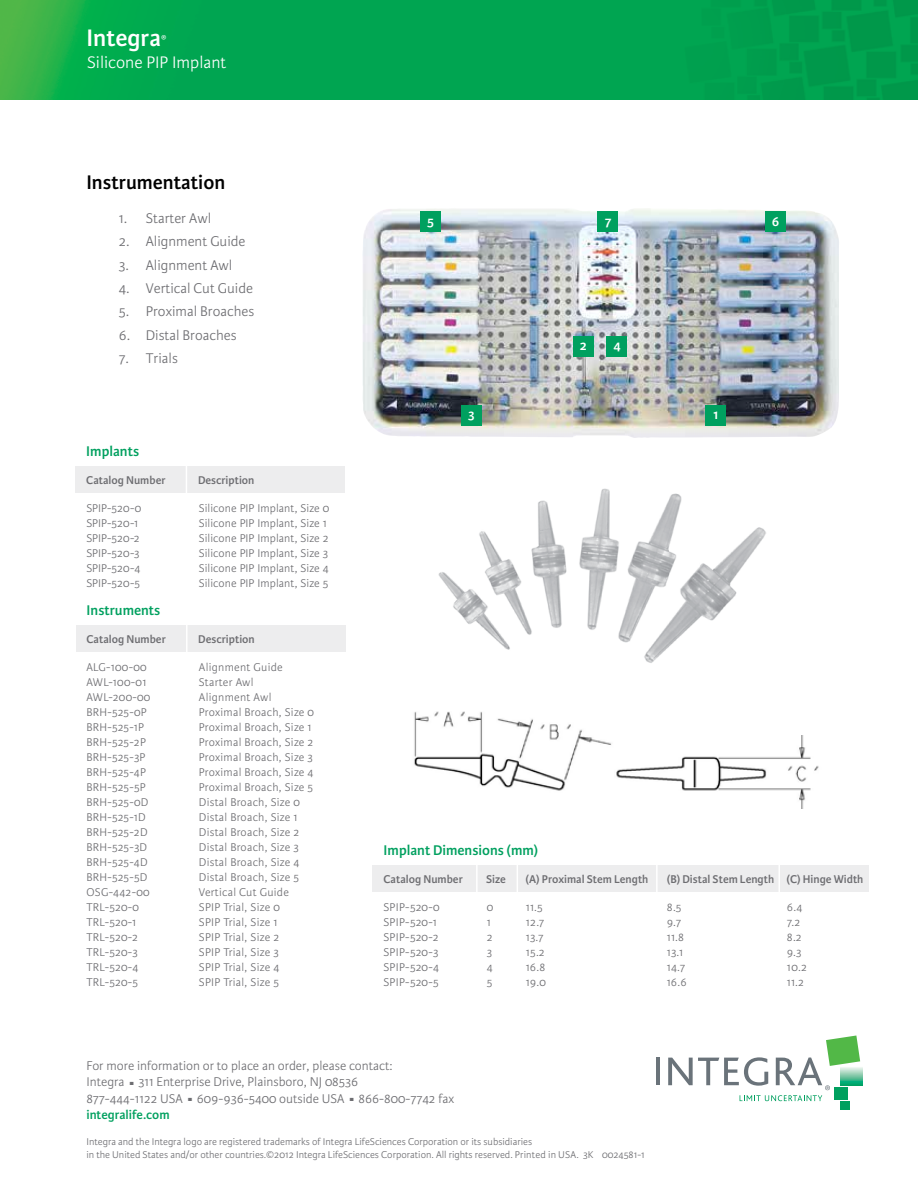
<style>
.page{position:relative;width:918px;height:1188px;background:#fff}
.page>*{position:absolute;margin:0;border:0;box-sizing:border-box;transform-origin:0 0}
.t1{font:600 25.5px "Karmina Sans";color:#fff}
.t2{font:600 21px "Karmina Sans";color:#000}
.t3{font:300 17.85px "Karmina Sans";color:#fff}
.t4{font:300 15px "Karmina Sans";color:#6d6d71}
.t5{font:600 15px "Karmina Sans";color:#00a05f}
.t6{font:600 14.25px "Karmina Sans";color:#fff}
.t7{font:300 13.5px/16.2px "Karmina Sans";color:#6d6d71}
.t8{font:300 12px "Karmina Sans";letter-spacing:.025em;color:#6d6d71}
.t9{font:300 12px "Karmina Sans";letter-spacing:.005em;color:#6d6d71}
.t10{font:600 12px "Karmina Sans";color:#6d6d71}
.t11{font:300 10.5px/12.6px "Karmina Sans";color:#6d6d71}
.s1{font-size:12px}
.s2{font-weight:600;color:#00a05f}
</style>
<div class="page">
<img style="left:363px;top:208px;width:476px;height:230px">
<img style="left:0;top:0;width:918px;height:99px">
<hr style="left:656px;top:1058px;width:4px;height:27px;background:#6a737a">
<div style="left:841px;top:1101px;width:9px;height:8px;background:#00a05f"></div>
<svg style="left:860px;top:1067px;width:2px;height:18px"></svg>
<svg style="left:668px;top:1036px;width:192px;height:65px"></svg>
<div style="left:75px;top:466px;width:270px;height:27px;background:#ededee"></div>
<div style="left:76px;top:625px;width:270px;height:27px;background:#ededee"></div>
<hr style="left:186px;top:462px;width:1px;height:39px;background:#fff">
<hr style="left:186px;top:621px;width:2px;height:39px;background:#fff">
<div style="left:373px;top:865px;width:496px;height:27px;background:#ededee"></div>
<hr style="left:476px;top:863px;width:2px;height:39px;background:#fff">
<hr style="left:517px;top:863px;width:1px;height:39px;background:#fff">
<hr style="left:656px;top:863px;width:2px;height:39px;background:#fff">
<hr style="left:778px;top:863px;width:2px;height:39px;background:#fff">
<div style="left:706px;top:405px;width:20px;height:21px;background:#00a05f"></div>
<div style="left:461px;top:405px;width:20px;height:21px;background:#00a05f"></div>
<div style="left:573px;top:336px;width:21px;height:21px;background:#00a05f"></div>
<div style="left:598px;top:212px;width:20px;height:20px;background:#00a05f"></div>
<div style="left:765px;top:212px;width:21px;height:20px;background:#00a05f"></div>
<div style="left:420px;top:212px;width:21px;height:20px;background:#00a05f"></div>
<div style="left:607px;top:336px;width:20px;height:21px;background:#00a05f"></div>
<img style="left:438px;top:488px;width:328px;height:175px">
<img style="left:414px;top:711px;width:198px;height:80px">
<img style="left:616px;top:735px;width:203px;height:74px">
<h1 class="t1" style="left:86px;top:24px;width:82px">Integra<span class="s1">®</span></h1>
<h3 class="t3" style="left:87px;top:52px;width:141px">Silicone PIP Implant</h3>
<h2 class="t2" style="left:86px;top:170px;width:140px">Instrumentation</h2>
<p class="t4" style="left:119px;top:210px;width:94px">1. Starter Awl</p>
<p class="t4" style="left:119px;top:233px;width:128px">2. Alignment Guide</p>
<p class="t4" style="left:119px;top:257px;width:115px">3. Alignment Awl</p>
<p class="t4" style="left:119px;top:280px;width:136px">4. Vertical Cut Guide</p>
<p class="t4" style="left:119px;top:303px;width:137px">5. Proximal Broaches</p>
<p class="t4" style="left:119px;top:327px;width:119px">6. Distal Broaches</p>
<p class="t4" style="left:119px;top:350px;width:61px">7. Trials</p>
<p class="t5" style="left:86px;top:443px;width:54px">Implants</p>
<p class="t10" style="left:86px;top:473px;width:81px">Catalog Number</p>
<p class="t10" style="left:198px;top:473px;width:58px">Description</p>
<p class="t8" style="left:86px;top:501px;width:56px">SPIP-520-0</p>
<p class="t9" style="left:199px;top:501px;width:132px">Silicone PIP Implant, Size 0</p>
<p class="t8" style="left:86px;top:516px;width:53px">SPIP-520-1</p>
<p class="t9" style="left:199px;top:516px;width:130px">Silicone PIP Implant, Size 1</p>
<p class="t8" style="left:86px;top:531px;width:55px">SPIP-520-2</p>
<p class="t9" style="left:199px;top:531px;width:131px">Silicone PIP Implant, Size 2</p>
<p class="t8" style="left:86px;top:546px;width:55px">SPIP-520-3</p>
<p class="t9" style="left:199px;top:546px;width:131px">Silicone PIP Implant, Size 3</p>
<p class="t8" style="left:86px;top:561px;width:55px">SPIP-520-4</p>
<p class="t9" style="left:199px;top:561px;width:131px">Silicone PIP Implant, Size 4</p>
<p class="t8" style="left:86px;top:576px;width:55px">SPIP-520-5</p>
<p class="t9" style="left:199px;top:576px;width:131px">Silicone PIP Implant, Size 5</p>
<p class="t5" style="left:87px;top:602px;width:75px">Instruments</p>
<p class="t10" style="left:87px;top:632px;width:81px">Catalog Number</p>
<p class="t10" style="left:198px;top:632px;width:58px">Description</p>
<p class="t8" style="left:86px;top:661px;width:62px">ALG-100-00</p>
<p class="t8" style="left:199px;top:661px;width:85px">Alignment Guide</p>
<p class="t8" style="left:86px;top:676px;width:62px">AWL-100-01</p>
<p class="t8" style="left:199px;top:676px;width:56px">Starter Awl</p>
<p class="t8" style="left:86px;top:691px;width:66px">AWL-200-00</p>
<p class="t8" style="left:199px;top:691px;width:74px">Alignment Awl</p>
<p class="t8" style="left:86px;top:706px;width:62px">BRH-525-0P</p>
<p class="t8" style="left:199px;top:706px;width:117px">Proximal Broach, Size 0</p>
<p class="t8" style="left:86px;top:721px;width:59px">BRH-525-1P</p>
<p class="t8" style="left:199px;top:721px;width:114px">Proximal Broach, Size 1</p>
<p class="t8" style="left:86px;top:736px;width:61px">BRH-525-2P</p>
<p class="t8" style="left:199px;top:736px;width:116px">Proximal Broach, Size 2</p>
<p class="t8" style="left:86px;top:751px;width:61px">BRH-525-3P</p>
<p class="t8" style="left:199px;top:751px;width:115px">Proximal Broach, Size 3</p>
<p class="t8" style="left:86px;top:766px;width:61px">BRH-525-4P</p>
<p class="t8" style="left:199px;top:766px;width:116px">Proximal Broach, Size 4</p>
<p class="t8" style="left:86px;top:781px;width:61px">BRH-525-5P</p>
<p class="t8" style="left:199px;top:781px;width:116px">Proximal Broach, Size 5</p>
<p class="t8" style="left:86px;top:796px;width:63px">BRH-525-0D</p>
<p class="t8" style="left:199px;top:796px;width:103px">Distal Broach, Size 0</p>
<p class="t8" style="left:86px;top:811px;width:61px">BRH-525-1D</p>
<p class="t8" style="left:199px;top:811px;width:100px">Distal Broach, Size 1</p>
<p class="t8" style="left:86px;top:826px;width:63px">BRH-525-2D</p>
<p class="t8" style="left:199px;top:826px;width:102px">Distal Broach, Size 2</p>
<p class="t8" style="left:86px;top:841px;width:62px">BRH-525-3D</p>
<p class="t8" style="left:199px;top:841px;width:101px">Distal Broach, Size 3</p>
<p class="t8" style="left:86px;top:856px;width:63px">BRH-525-4D</p>
<p class="t8" style="left:199px;top:856px;width:102px">Distal Broach, Size 4</p>
<p class="t8" style="left:86px;top:871px;width:63px">BRH-525-5D</p>
<p class="t8" style="left:199px;top:871px;width:102px">Distal Broach, Size 5</p>
<p class="t8" style="left:86px;top:886px;width:65px">OSG-442-00</p>
<p class="t8" style="left:199px;top:886px;width:92px">Vertical Cut Guide</p>
<p class="t8" style="left:86px;top:901px;width:54px">TRL-520-0</p>
<p class="t8" style="left:199px;top:901px;width:82px">SPIP Trial, Size 0</p>
<p class="t8" style="left:86px;top:916px;width:51px">TRL-520-1</p>
<p class="t8" style="left:199px;top:916px;width:80px">SPIP Trial, Size 1</p>
<p class="t8" style="left:86px;top:931px;width:53px">TRL-520-2</p>
<p class="t8" style="left:199px;top:931px;width:82px">SPIP Trial, Size 2</p>
<p class="t8" style="left:86px;top:946px;width:53px">TRL-520-3</p>
<p class="t8" style="left:199px;top:946px;width:81px">SPIP Trial, Size 3</p>
<p class="t8" style="left:86px;top:961px;width:53px">TRL-520-4</p>
<p class="t8" style="left:199px;top:961px;width:82px">SPIP Trial, Size 4</p>
<p class="t8" style="left:86px;top:976px;width:53px">TRL-520-5</p>
<p class="t8" style="left:199px;top:976px;width:82px">SPIP Trial, Size 5</p>
<p class="t6" style="left:427px;top:213px;width:8px">5</p>
<p class="t6" style="left:605px;top:213px;width:8px">7</p>
<p class="t6" style="left:772px;top:213px;width:9px">6</p>
<p class="t6" style="left:580px;top:337px;width:9px">2</p>
<p class="t6" style="left:613px;top:337px;width:9px">4</p>
<p class="t6" style="left:468px;top:406px;width:8px">3</p>
<p class="t6" style="left:713px;top:406px;width:7px">1</p>
<p class="t5" style="left:384px;top:842px;width:156px">Implant Dimensions (mm)</p>
<p class="t10" style="left:384px;top:872px;width:81px">Catalog Number</p>
<p class="t10" style="left:486px;top:872px;width:21px">Size</p>
<p class="t10" style="left:526px;top:872px;width:124px">(A) Proximal Stem Length</p>
<p class="t10" style="left:667px;top:872px;width:198px">(B) Distal Stem Length (C) Hinge Width</p>
<p class="t8" style="left:383px;top:900px;width:58px">SPIP-520-0</p>
<p class="t8" style="left:487px;top:900px;width:8px">0</p>
<p class="t8" style="left:526px;top:900px;width:18px">11.5</p>
<p class="t8" style="left:667px;top:900px;width:16px">8.5</p>
<p class="t8" style="left:787px;top:900px;width:17px">6.4</p>
<p class="t8" style="left:383px;top:915px;width:55px">SPIP-520-1</p>
<p class="t8" style="left:487px;top:915px;width:6px">1</p>
<p class="t8" style="left:526px;top:915px;width:20px">12.7</p>
<p class="t8" style="left:667px;top:915px;width:16px">9.7</p>
<p class="t8" style="left:787px;top:915px;width:15px">7.2</p>
<p class="t8" style="left:383px;top:930px;width:57px">SPIP-520-2</p>
<p class="t8" style="left:487px;top:930px;width:7px">2</p>
<p class="t8" style="left:526px;top:930px;width:19px">13.7</p>
<p class="t8" style="left:667px;top:930px;width:19px">11.8</p>
<p class="t8" style="left:787px;top:930px;width:16px">8.2</p>
<p class="t8" style="left:383px;top:945px;width:57px">SPIP-520-3</p>
<p class="t8" style="left:487px;top:945px;width:7px">3</p>
<p class="t8" style="left:526px;top:945px;width:20px">15.2</p>
<p class="t8" style="left:667px;top:945px;width:18px">13.1</p>
<p class="t8" style="left:787px;top:945px;width:16px">9.3</p>
<p class="t8" style="left:383px;top:960px;width:57px">SPIP-520-4</p>
<p class="t8" style="left:487px;top:960px;width:7px">4</p>
<p class="t8" style="left:526px;top:960px;width:21px">16.8</p>
<p class="t8" style="left:667px;top:960px;width:20px">14.7</p>
<p class="t8" style="left:787px;top:960px;width:22px">10.2</p>
<p class="t8" style="left:383px;top:975px;width:57px">SPIP-520-5</p>
<p class="t8" style="left:487px;top:975px;width:7px">5</p>
<p class="t8" style="left:526px;top:975px;width:21px">19.0</p>
<p class="t8" style="left:667px;top:975px;width:21px">16.6</p>
<p class="t8" style="left:787px;top:975px;width:19px">11.2</p>
<p class="t7" style="left:86px;top:1058px;width:369px">For more information or to place an order, please contact:<br>Integra ■ 311 Enterprise Drive, Plainsboro, NJ 08536<br>877-444-1122 USA ■ 609-936-5400 outside USA ■ 866-800-7742 fax <span class="s2">integralife.com</span></p>
<p class="t11" style="left:86px;top:1136px;width:560px">Integra and the Integra logo are registered trademarks of Integra LifeSciences Corporation or its subsidiaries<br>in the United States and/or other countries.©2012 Integra LifeSciences Corporation. All rights reserved. Printed in USA. 3K 0024581-1</p>
</div>
